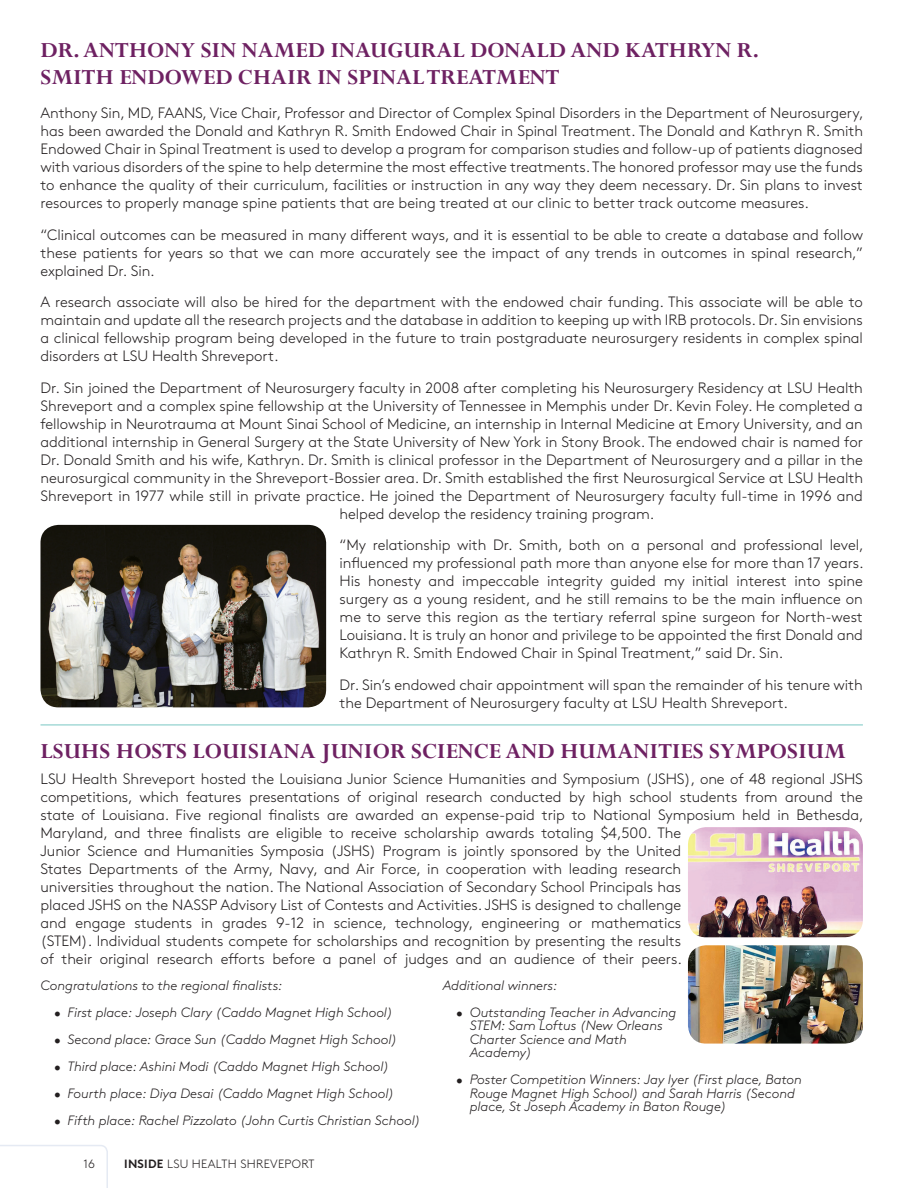
<style>
.page{position:relative;width:918px;height:1188px;background:#fff}
.page>*{position:absolute;margin:0;border:0;box-sizing:border-box;transform-origin:0 0}
.t1{font:700 24px/27px "Perpetua";color:#6e2162}
.t2{font:300 15px/18px "Brown Std";letter-spacing:-.005em;color:#231f20;text-align:justify}
.t3{font:italic 300 13.5px/13.5px "Brown Std";letter-spacing:-.005em;color:#231f20}
.t4{font:300 12px "Brown Std";letter-spacing:.02em;color:#231f20}
.s1{font-weight:700}
</style>
<div class="page">
<svg style="left:0;top:1145px;width:108px;height:43px"></svg>
<img style="left:40px;top:525px;width:286px;height:182px">
<hr style="left:40px;top:724px;width:823px;height:2px;background:#a5dad7">
<img style="left:688px;top:827px;width:175px;height:110px">
<img style="left:688px;top:945px;width:175px;height:99px">
<h1 class="t1" style="left:40px;top:36px;width:720px">DR. ANTHONY SIN NAMED INAUGURAL DONALD AND KATHRYN R.<br>SMITH ENDOWED CHAIR IN SPINAL TREATMENT</h1>
<p class="t2" style="left:40px;top:104px;width:825px">Anthony Sin, MD, FAANS, Vice Chair, Professor and Director of Complex Spinal Disorders in the Department of Neurosurgery, has been awarded the Donald and Kathryn R. Smith Endowed Chair in Spinal Treatment. The Donald and Kathryn R. Smith Endowed Chair in Spinal Treatment is used to develop a program for comparison studies and follow-up of patients diagnosed with various disorders of the spine to help determine the most effective treatments. The honored professor may use the funds to enhance the quality of their curriculum, facilities or instruction in any way they deem necessary. Dr. Sin plans to invest resources to properly manage spine patients that are being treated at our clinic to better track outcome measures.</p>
<p class="t2" style="left:40px;top:226px;width:824px">“Clinical outcomes can be measured in many different ways, and it is essential to be able to create a database and follow these patients for years so that we can more accurately see the impact of any trends in outcomes in spinal research,” explained Dr. Sin.</p>
<p class="t2" style="left:40px;top:293px;width:824px">A research associate will also be hired for the department with the endowed chair funding. This associate will be able to maintain and update all the research projects and the database in addition to keeping up with IRB protocols. Dr. Sin envisions a clinical fellowship program being developed in the future to train postgraduate neurosurgery residents in complex spinal disorders at LSU Health Shreveport.</p>
<p class="t2" style="left:40px;top:379px;width:824px">Dr. Sin joined the Department of Neurosurgery faculty in 2008 after completing his Neurosurgery Residency at LSU Health</p>
<p class="t2" style="left:40px;top:397px;width:824px">Shreveport and a complex spine fellowship at the University of Tennessee in Memphis under Dr. Kevin Foley. He completed a</p>
<p class="t2" style="left:40px;top:415px;width:824px">fellowship in Neurotrauma at Mount Sinai School of Medicine, an internship in Internal Medicine at Emory University, and an</p>
<p class="t2" style="left:40px;top:433px;width:824px">additional internship in General Surgery at the State University of New York in Stony Brook. The endowed chair is named for</p>
<p class="t2" style="left:40px;top:451px;width:824px">Dr. Donald Smith and his wife, Kathryn. Dr. Smith is clinical professor in the Department of Neurosurgery and a pillar in the</p>
<p class="t2" style="left:40px;top:469px;width:824px">neurosurgical community in the Shreveport-Bossier area. Dr. Smith established the first Neurosurgical Service at LSU Health</p>
<p class="t2" style="left:40px;top:487px;width:824px">Shreveport in 1977 while still in private practice. He joined the Department of Neurosurgery faculty full-time in 1996 and</p>
<p class="t2" style="left:340px;top:505px;width:316px">helped develop the residency training program.</p>
<p class="t2" style="left:340px;top:536px;width:526px">“My relationship with Dr. Smith, both on a personal and professional level, influenced my professional path more than anyone else for more than 17 years.<br>His honesty and impeccable integrity guided my initial interest into spine surgery as a young resident, and he still remains to be the main influence on me to serve this region as the tertiary referral spine surgeon for North-west Louisiana. It is truly an honor and privilege to be appointed the first Donald and Kathryn R. Smith Endowed Chair in Spinal Treatment,” said Dr. Sin.</p>
<p class="t2" style="left:340px;top:676px;width:525px">Dr. Sin’s endowed chair appointment will span the remainder of his tenure with the Department of Neurosurgery faculty at LSU Health Shreveport.</p>
<h1 class="t1" style="left:40px;top:737px;width:807px">LSUHS HOSTS LOUISIANA JUNIOR SCIENCE AND HUMANITIES SYMPOSIUM</h1>
<p class="t2" style="left:40px;top:770px;width:825px;text-align:left">LSU Health Shreveport hosted the Louisiana Junior Science Humanities and Symposium (JSHS), one of 48 regional JSHS competitions, which features presentations of original research conducted by high school students from around the state of Louisiana. Five regional finalists are awarded an expense-paid trip to National Symposium held in Bethesda, Maryland, and three finalists are eligible to receive scholarship awards totaling $4,500. The<br>Junior Science and Humanities Symposia (JSHS) Program is jointly sponsored by the United<br>States Departments of the Army, Navy, and Air Force, in cooperation with leading research<br>universities throughout the nation. The National Association of Secondary School Principals has<br>placed JSHS on the NASSP Advisory List of Contests and Activities. JSHS is designed to challenge<br>and engage students in grades 9-12 in science, technology, engineering or mathematics<br>(STEM). Individual students compete for scholarships and recognition by presenting the results<br>of their original research efforts before a panel of judges and an audience of their peers.</p>
<p class="t3" style="left:40px;top:978px;width:243px">Congratulations to the regional finalists:</p>
<p class="t3" style="left:54px;top:1005px;width:340px">• First place: Joseph Clary (Caddo Magnet High School)</p>
<p class="t3" style="left:54px;top:1032px;width:345px">• Second place: Grace Sun (Caddo Magnet High School)</p>
<p class="t3" style="left:54px;top:1059px;width:337px">• Third place: Ashini Modi (Caddo Magnet High School)</p>
<p class="t3" style="left:54px;top:1086px;width:342px">• Fourth place: Diya Desai (Caddo Magnet High School)</p>
<p class="t3" style="left:54px;top:1113px;width:368px">• Fifth place: Rachel Pizzolato (John Curtis Christian School)</p>
<p class="t3" style="left:443px;top:978px;width:116px">Additional winners:</p>
<p class="t3" style="left:470px;top:1005px;width:208px;text-indent:-14px">• Outstanding Teacher in Advancing<br>STEM: Sam Loftus (New Orleans<br>Charter Science and Math<br>Academy)</p>
<p class="t3" style="left:470px;top:1073px;width:334px;text-indent:-14px">• Poster Competition Winners: Jay Iyer (First place, Baton<br>Rouge Magnet High School) and Sarah Harris (Second place, St Joseph Academy in Baton Rouge)</p>
<p class="t4" style="left:84px;top:1157px;width:13px">16</p>
<p class="t4" style="left:124px;top:1158px;width:192px"><span class="s1">INSIDE</span> LSU HEALTH SHREVEPORT</p>
</div>
